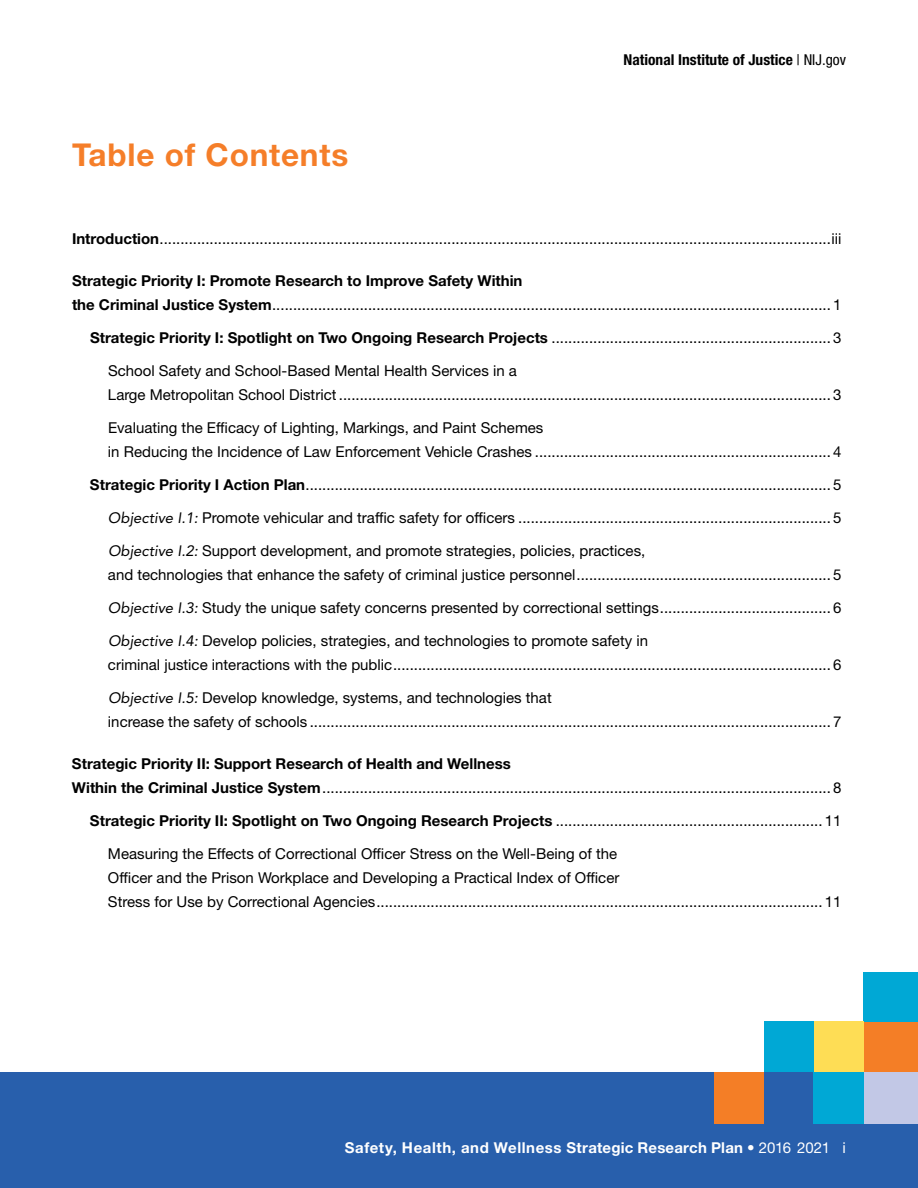
<style>
.page{position:relative;width:918px;height:1188px;background:#fff}
.page>*{position:absolute;margin:0;border:0;box-sizing:border-box;transform-origin:0 0}
.t1{font:700 31.5px "Helvetica Neue LT Std";letter-spacing:.025em;color:#f57e29}
.t2{font:15px/24px "Helvetica Neue LT Std";color:#000}
.t3{font:700 15px "Helvetica Neue LT Std";letter-spacing:.02em;color:#fff}
.t4{font:700 condensed 15px "Helvetica Neue LT Std";color:#000}
.s1{font-weight:400}
.s2{font-weight:700}
.s3{font-family:"Avenir LT Std";font-style:italic}
</style>
<div class="page">
<div style="left:0;top:1072px;width:918px;height:116px;background:#285fac"></div>
<div style="left:864px;top:972px;width:54px;height:50px;background:#00a8d5"></div>
<div style="left:864px;top:1022px;width:54px;height:50px;background:#f47e26"></div>
<div style="left:814px;top:1022px;width:50px;height:50px;background:#fedd55"></div>
<div style="left:764px;top:1022px;width:50px;height:50px;background:#00a8d5"></div>
<div style="left:864px;top:1072px;width:54px;height:51px;background:#c2c8e6"></div>
<div style="left:814px;top:1072px;width:50px;height:52px;background:#00a8d5"></div>
<div style="left:714px;top:1072px;width:50px;height:52px;background:#f47e26"></div>
<p class="t1" style="left:72px;top:136px;width:278px">Table of Contents</p>
<p class="t4" style="left:624px;top:50px;width:224px">National Institute of Justice <span class="s1">| NIJ.gov</span></p>
<p class="t2" style="left:72px;top:227px;width:771px"><span class="s2">Introduction</span>.................................................................................................................................................................iii</p>
<p class="t2" style="left:72px;top:269px;width:771px"><span class="s2">Strategic Priority I: Promote Research to Improve Safety Within<br>the Criminal Justice System</span>...................................................................................................................................... 1</p>
<p class="t2" style="left:90px;top:326px;width:753px"><span class="s2">Strategic Priority I: Spotlight on Two Ongoing Research Projects</span> ................................................................... 3</p>
<p class="t2" style="left:108px;top:359px;width:410px">School Safety and School-Based Mental Health Services in a</p>
<p class="t2" style="left:108px;top:383px;width:735px">Large Metropolitan School District ...................................................................................................................... 3</p>
<p class="t2" style="left:108px;top:416px;width:437px">Evaluating the Effcacy of Lighting, Markings, and Paint Schemes</p>
<p class="t2" style="left:108px;top:440px;width:735px">in Reducing the Incidence of Law Enforcement Vehicle Crashes ....................................................................... 4</p>
<p class="t2" style="left:90px;top:473px;width:753px"><span class="s2">Strategic Priority I Action Plan</span>.............................................................................................................................. 5</p>
<p class="t2" style="left:108px;top:506px;width:735px"><span class="s3">Objective I.1:</span> Promote vehicular and traffc safety for offcers ........................................................................... 5</p>
<p class="t2" style="left:108px;top:539px;width:539px"><span class="s3">Objective I.2:</span> Support development, and promote strategies, policies, practices,</p>
<p class="t2" style="left:108px;top:563px;width:735px">and technologies that enhance the safety of criminal justice personnel............................................................. 5</p>
<p class="t2" style="left:108px;top:596px;width:735px"><span class="s3">Objective I.3:</span> Study the unique safety concerns presented by correctional settings......................................... 6</p>
<p class="t2" style="left:108px;top:629px;width:542px"><span class="s3">Objective I.4:</span> Develop policies, strategies, and technologies to promote safety in</p>
<p class="t2" style="left:108px;top:653px;width:735px">criminal justice interactions with the public......................................................................................................... 6</p>
<p class="t2" style="left:108px;top:686px;width:445px"><span class="s3">Objective I.5:</span> Develop knowledge, systems, and technologies that</p>
<p class="t2" style="left:108px;top:710px;width:735px">increase the safety of schools ............................................................................................................................. 7</p>
<p class="t2" style="left:72px;top:752px;width:771px"><span class="s2">Strategic Priority II: Support Research of Health and Wellness<br>Within the Criminal Justice System</span>.......................................................................................................................... 8</p>
<p class="t2" style="left:90px;top:809px;width:753px"><span class="s2">Strategic Priority II: Spotlight on Two Ongoing Research Projects</span> ................................................................ 11</p>
<p class="t2" style="left:108px;top:842px;width:735px">Measuring the Effects of Correctional Offcer Stress on the Well-Being of the<br>Offcer and the Prison Workplace and Developing a Practical Index of Offcer<br>Stress for Use by Correctional Agencies........................................................................................................... 11</p>
<p class="t3" style="left:345px;top:1139px;width:503px">Safety, Health, and Wellness Strategic Research Plan <span class="s1">• 2016 2021 i</span></p>
</div>
